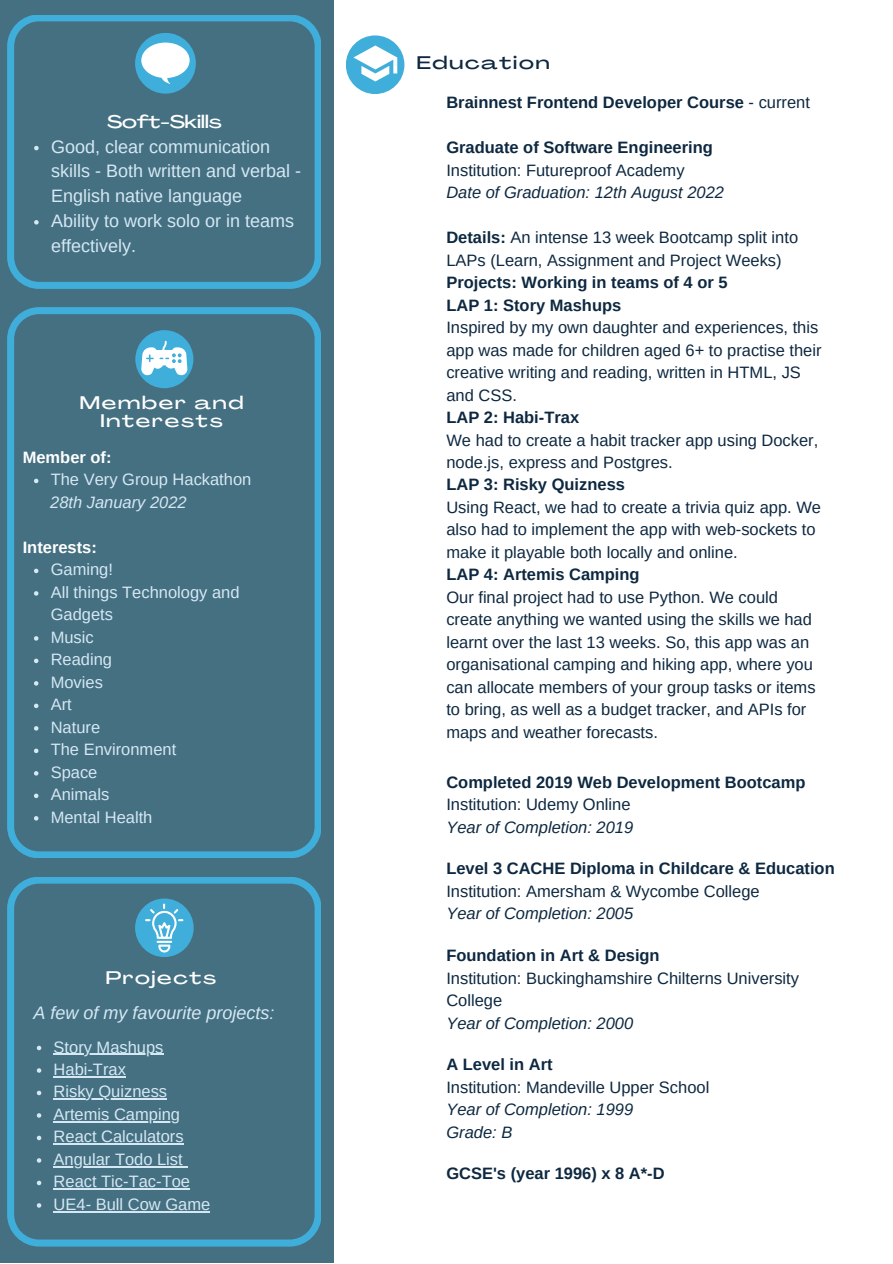
<style>
.page{position:relative;width:893px;height:1264px;background:#fff}
.page>*{position:absolute;margin:0;border:0;box-sizing:border-box;transform-origin:0 0}
.t1{font:18px/24.8px "Arimo";color:#d6e8f4}
.t2{font:500 18px/18px "Agrandir Grand";letter-spacing:.095em;color:#fff;text-align:center}
.t3{font:italic 18px "Arimo";color:#d6e8f4}
.t4{font:500 18px "Agrandir Grand";color:#fff}
.t5{font:500 18px "Agrandir Grand";letter-spacing:.1em;color:#0d2840}
.t6{font:16.5px/22.5px "Arimo";color:#0d2840}
.t7{font:700 16.5px/22.5px "Arimo";color:#0d2840}
.t8{font:16.5px/22.5px "Arimo";color:#d6e8f4}
.t9{font:italic 16.5px/22.5px "Arimo";color:#0d2840}
.t10{font:700 16.5px "Arimo";color:#fff}
.t11{font:italic 16.5px "Arimo";color:#d6e8f4}
.s1{font-weight:400}
.s2{font-weight:700}
</style>
<div class="page">
<div style="left:0;top:0;width:333px;height:1262px;background:#447081"></div>
<div style="left:346px;top:35px;width:58px;height:59px;background:#3faeda;border-radius:50%"></div>
<svg style="left:353px;top:45px;width:44px;height:36px"></svg>
<svg style="left:8px;top:307px;width:313px;height:551px"></svg>
<div style="left:135px;top:330px;width:58px;height:58px;background:#3faeda;border-radius:50%"></div>
<svg style="left:141px;top:341px;width:46px;height:34px"></svg>
<svg style="left:34px;top:478px;width:4px;height:5px"></svg>
<svg style="left:34px;top:568px;width:4px;height:5px"></svg>
<svg style="left:34px;top:591px;width:4px;height:4px"></svg>
<svg style="left:34px;top:636px;width:4px;height:4px"></svg>
<svg style="left:34px;top:658px;width:4px;height:5px"></svg>
<svg style="left:34px;top:681px;width:4px;height:4px"></svg>
<svg style="left:34px;top:703px;width:4px;height:5px"></svg>
<svg style="left:34px;top:726px;width:4px;height:4px"></svg>
<svg style="left:34px;top:748px;width:4px;height:5px"></svg>
<svg style="left:34px;top:771px;width:4px;height:4px"></svg>
<svg style="left:34px;top:793px;width:4px;height:5px"></svg>
<svg style="left:34px;top:816px;width:4px;height:4px"></svg>
<svg style="left:8px;top:877px;width:313px;height:369px"></svg>
<div style="left:135px;top:898px;width:59px;height:59px;background:#3faeda;border-radius:50%"></div>
<svg style="left:145px;top:903px;width:38px;height:49px"></svg>
<svg style="left:37px;top:1045px;width:4px;height:5px"></svg>
<hr style="left:54px;top:1053px;width:101px;height:1px;background:#d6e8f4">
<svg style="left:37px;top:1068px;width:4px;height:4px"></svg>
<hr style="left:54px;top:1076px;width:72px;height:1px;background:#d6e8f4">
<svg style="left:37px;top:1090px;width:4px;height:5px"></svg>
<hr style="left:54px;top:1098px;width:113px;height:1px;background:#d6e8f4">
<svg style="left:37px;top:1113px;width:4px;height:4px"></svg>
<hr style="left:54px;top:1121px;width:126px;height:1px;background:#d6e8f4">
<svg style="left:37px;top:1135px;width:4px;height:5px"></svg>
<hr style="left:54px;top:1143px;width:130px;height:1px;background:#d6e8f4">
<svg style="left:37px;top:1158px;width:4px;height:4px"></svg>
<hr style="left:54px;top:1166px;width:129px;height:1px;background:#d6e8f4">
<svg style="left:37px;top:1180px;width:4px;height:5px"></svg>
<hr style="left:54px;top:1188px;width:136px;height:1px;background:#d6e8f4">
<svg style="left:37px;top:1203px;width:4px;height:4px"></svg>
<hr style="left:54px;top:1210px;width:156px;height:2px;background:#d6e8f4">
<svg style="left:8px;top:15px;width:313px;height:273px"></svg>
<div style="left:135px;top:33px;width:61px;height:61px;background:#3faeda;border-radius:50%"></div>
<svg style="left:141px;top:43px;width:49px;height:41px"></svg>
<svg style="left:34px;top:146px;width:5px;height:4px"></svg>
<svg style="left:34px;top:220px;width:5px;height:4px"></svg>
<p class="t4" style="left:107px;top:114px;width:116px">Soft-Skills</p>
<p class="t1" style="left:51px;top:134px;width:251px">Good, clear communication skills - Both written and verbal -<br>English native language<br>Ability to work solo or in teams effectively.</p>
<p class="t2" style="left:80px;top:395px;width:165px">Member and<br>Interests</p>
<p class="t10" style="left:23px;top:448px;width:90px">Member of:</p>
<p class="t11" style="left:50px;top:493px;width:138px">28th January 2022</p>
<p class="t10" style="left:23px;top:538px;width:76px">Interests:</p>
<p class="t8" style="left:51px;top:468px;width:202px">The Very Group Hackathon</p>
<p class="t8" style="left:51px;top:558px;width:190px">Gaming!<br>All things Technology and<br>Gadgets<br>Music<br>Reading<br>Movies<br>Art<br>Nature<br>The Environment<br>Space<br>Animals<br>Mental Health</p>
<p class="t2" style="left:106px;top:970px;width:112px">Projects</p>
<p class="t3" style="left:34px;top:1002px;width:242px">A few of my favourite projects:</p>
<p class="t8" style="left:54px;top:1035px;width:158px">Story Mashups<br>Habi-Trax<br>Risky Quizness<br>Artemis Camping<br>React Calculators<br>Angular Todo List<br>React Tic-Tac-Toe<br>UE4- Bull Cow Game</p>
<p class="t5" style="left:416px;top:56px;width:134px">Education</p>
<p class="t7" style="left:446px;top:91px;width:365px">Brainnest Frontend Developer Course <span class="s1">- current</span></p>
<p class="t7" style="left:446px;top:136px;width:268px">Graduate of Software Engineering</p>
<p class="t6" style="left:446px;top:159px;width:240px">Institution: Futureproof Academy</p>
<p class="t9" style="left:446px;top:181px;width:279px">Date of Graduation: 12th August 2022</p>
<p class="t6" style="left:446px;top:226px;width:353px"><span class="s2">Details:</span> An intense 13 week Bootcamp split into<br>LAPs (Learn, Assignment and Project Weeks)</p>
<p class="t7" style="left:446px;top:271px;width:283px">Projects: Working in teams of 4 or 5<br>LAP 1: Story Mashups</p>
<p class="t6" style="left:446px;top:316px;width:377px">Inspired by my own daughter and experiences, this app was made for children aged 6+ to practise their creative writing and reading, written in HTML, JS and CSS.</p>
<p class="t7" style="left:446px;top:406px;width:134px">LAP 2: Habi-Trax</p>
<p class="t6" style="left:446px;top:428px;width:373px">We had to create a habit tracker app using Docker, node.js, express and Postgres.</p>
<p class="t7" style="left:446px;top:473px;width:180px">LAP 3: Risky Quizness</p>
<p class="t6" style="left:446px;top:496px;width:376px">Using React, we had to create a trivia quiz app. We also had to implement the app with web-sockets to make it playable both locally and online.</p>
<p class="t7" style="left:446px;top:563px;width:195px">LAP 4: Artemis Camping</p>
<p class="t6" style="left:446px;top:586px;width:371px">Our final project had to use Python. We could create anything we wanted using the skills we had learnt over the last 13 weeks. So, this app was an organisational camping and hiking app, where you can allocate members of your group tasks or items to bring, as well as a budget tracker, and APIs for maps and weather forecasts.</p>
<p class="t7" style="left:446px;top:770px;width:360px">Completed 2019 Web Development Bootcamp</p>
<p class="t6" style="left:446px;top:793px;width:186px">Institution: Udemy Online</p>
<p class="t9" style="left:446px;top:815px;width:188px">Year of Completion: 2019</p>
<p class="t7" style="left:446px;top:857px;width:390px">Level 3 CACHE Diploma in Childcare &amp; Education</p>
<p class="t6" style="left:446px;top:879px;width:315px">Institution: Amersham &amp; Wycombe College</p>
<p class="t9" style="left:446px;top:902px;width:188px">Year of Completion: 2005</p>
<p class="t7" style="left:446px;top:944px;width:215px">Foundation in Art &amp; Design</p>
<p class="t6" style="left:446px;top:966px;width:354px">Institution: Buckinghamshire Chilterns University<br>College</p>
<p class="t9" style="left:446px;top:1011px;width:188px">Year of Completion: 2000</p>
<p class="t7" style="left:446px;top:1053px;width:108px">A Level in Art</p>
<p class="t6" style="left:446px;top:1075px;width:264px">Institution: Mandeville Upper School</p>
<p class="t9" style="left:446px;top:1098px;width:188px">Year of Completion: 1999<br>Grade: B</p>
<p class="t7" style="left:446px;top:1162px;width:220px">GCSE's (year 1996) x 8 A*-D</p>
</div>
